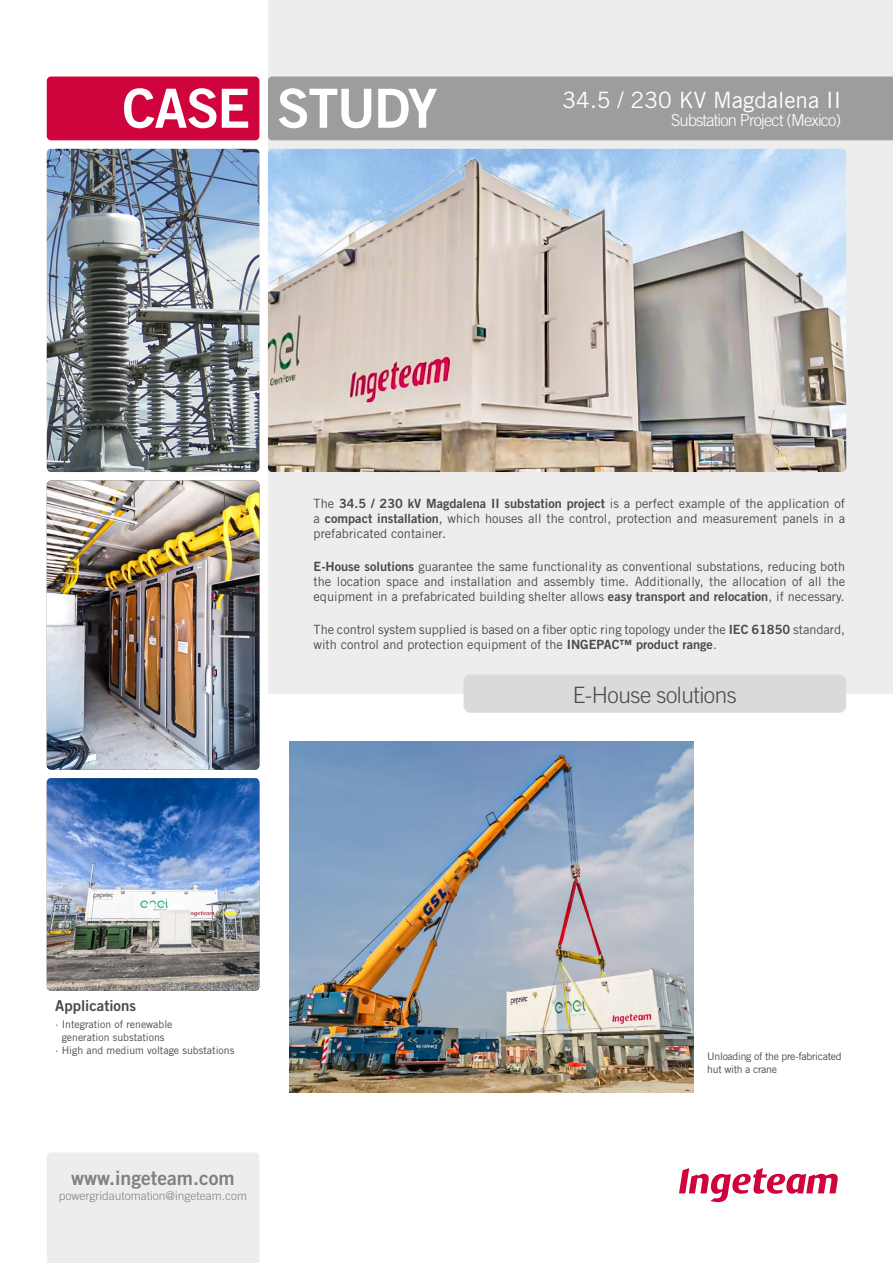
<style>
.page{position:relative;width:893px;height:1263px;background:#fff}
.page>*{position:absolute;margin:0;border:0;box-sizing:border-box;transform-origin:0 0}
.t1{font:54px "Trade Gothic Bold Two";letter-spacing:-.03em;color:#fff}
.t2{font:22.5px "Trade Gothic";color:#fff}
.t3{font:300 22.5px "Trade Gothic";letter-spacing:-.02em;color:#4a4a49}
.t4{font:19.5px "Trade Gothic Bold Two";color:#818181}
.t5{font:300 16.5px "Trade Gothic";letter-spacing:-.05em;color:#fff}
.t6{font:15px "Trade Gothic Bold Two";color:#4a4a49}
.t7{font:12.75px/15.3px "Trade Gothic";color:#4a4a49;text-align:justify}
.t8{font:300 12px "Trade Gothic";color:#818181}
.t9{font:10.5px "Trade Gothic";color:#4a4a49}
.t10{font:10.5px/12.6px "Trade Gothic";letter-spacing:-.03em;color:#4a4a49}
.s1{font-family:"Trade Gothic Bold Two"}
</style>
<div class="page">
<div style="left:268px;top:0;width:625px;height:694px;background:#ededed"></div>
<svg style="left:679px;top:1168px;width:159px;height:34px"></svg>
<div style="left:47px;top:1152px;width:212px;height:111px;background:#ededed"></div>
<div style="left:54px;top:1169px;width:198px;height:31px;background:#ededed"></div>
<div style="left:463px;top:674px;width:383px;height:39px;background:#dadada;border-radius:7px"></div>
<img style="left:289px;top:741px;width:404px;height:352px">
<div style="left:47px;top:77px;width:212px;height:63px;background:#d0043c;border-radius:4px"></div>
<div style="left:268px;top:77px;width:625px;height:63px;background:#9d9d9c"></div>
<img style="left:47px;top:149px;width:212px;height:323px">
<img style="left:268px;top:149px;width:578px;height:323px">
<img style="left:47px;top:778px;width:212px;height:213px">
<img style="left:47px;top:480px;width:212px;height:290px">
<h1 class="t1" style="left:122px;top:75px;width:317px">CASE STUDY</h1>
<h2 class="t2" style="left:562px;top:86px;width:280px">34.5 / 230 KV Magdalena II</h2>
<p class="t5" style="left:671px;top:111px;width:172px">Substation Project (Mexico)</p>
<p class="t7" style="left:314px;top:495px;width:533px">The <span class="s1">34.5 / 230 kV Magdalena II substation project</span> is a perfect example of the application of a <span class="s1">compact installation</span>, which houses all the control, protection and measurement panels in a prefabricated container.</p>
<p class="t7" style="left:314px;top:558px;width:533px"><span class="s1">E-House solutions</span> guarantee the same functionality as conventional substations, reducing both the location space and installation and assembly time. Additionally, the allocation of all the equipment in a prefabricated building shelter allows <span class="s1">easy transport and relocation</span>, if necessary.</p>
<p class="t7" style="left:314px;top:621px;width:533px">The control system supplied is based on a fiber optic ring topology under the <span class="s1">IEC 61850</span> standard, with control and protection equipment of the <span class="s1">INGEPAC™ product range</span>.</p>
<h2 class="t3" style="left:573px;top:681px;width:166px">E-House solutions</h2>
<p class="t6" style="left:55px;top:997px;width:82px">Applications</p>
<p class="t9" style="left:55px;top:1018px;width:119px">· Integration of renewable</p>
<p class="t9" style="left:62px;top:1031px;width:104px">generation substations</p>
<p class="t9" style="left:55px;top:1043px;width:181px">· High and medium voltage substations</p>
<h3 class="t4" style="left:71px;top:1166px;width:165px">www.ingeteam.com</h3>
<p class="t8" style="left:59px;top:1189px;width:190px">powergridautomation@ingeteam.com</p>
<p class="t10" style="left:707px;top:1050px;width:136px">Unloading of the pre-fabricated hut with a crane</p>
</div>
